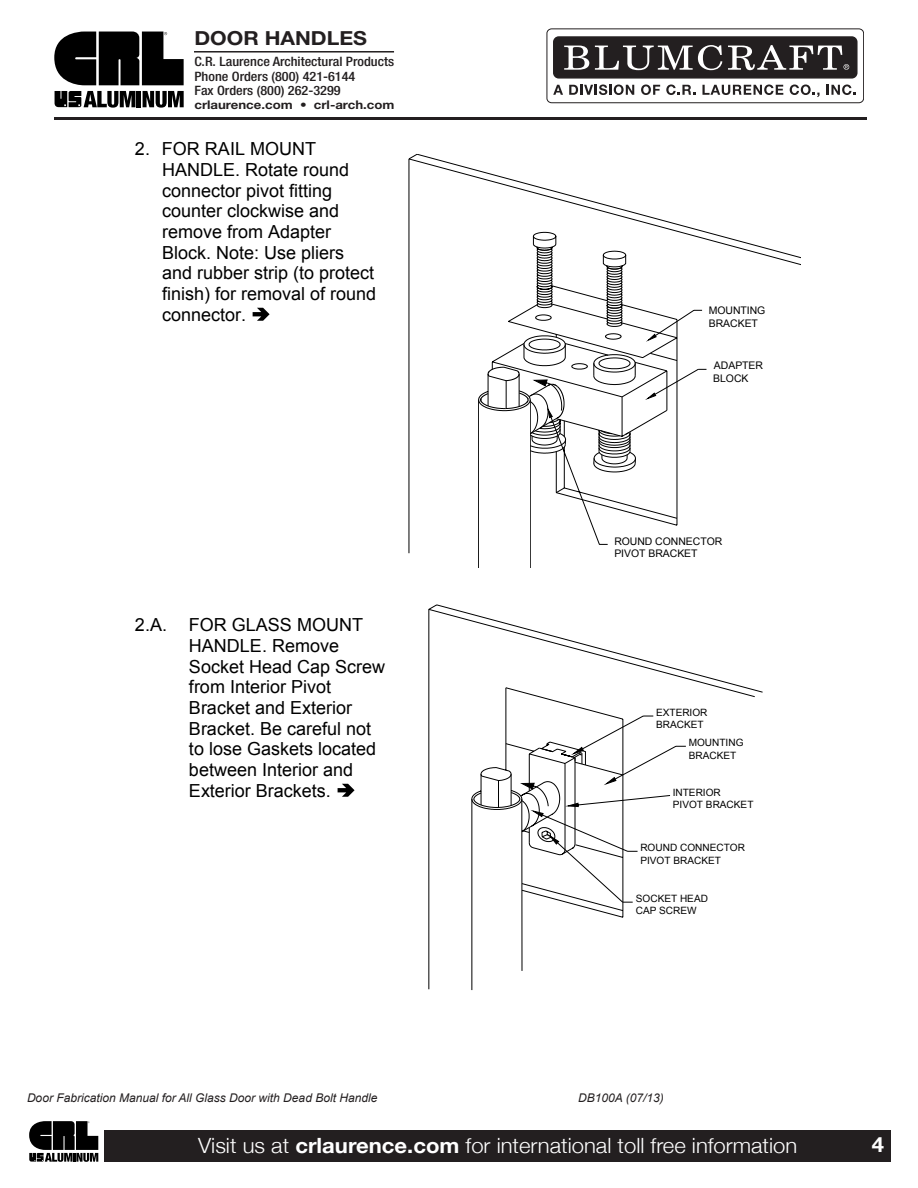
<style>
.page{position:relative;width:918px;height:1188px;background:#fff}
.page>*{position:absolute;margin:0;border:0;box-sizing:border-box;transform-origin:0 0}
.t1{font:300 21px "Helvetica Neue";color:#fff;scale:1.05 1}
.t2{font:700 21px "Helvetica Neue";color:#fff;scale:1.05 1}
.t3{font:700 19.35px "Helvetica Neue";color:#231f20;scale:1.1 1}
.t4{font:18px/20.7px "Arial";color:#000}
.t5{font:500 condensed 12.9px/14.2px "Helvetica Neue";color:#231f20;scale:1.1 1}
.t6{font:italic 12px "Arial";color:#231f20}
.t7{font:700 12px "Helvetica Neue";color:#231f20;scale:1.1 1}
.t8{font:10.5px/12.6px "Arial";letter-spacing:-.005em;color:#000}
.t9{font:10.05px/12.1px "Arial";color:#000}
.s1{font-weight:700}
</style>
<div class="page">
<div style="left:104px;top:1130px;width:787px;height:32px;background:#231f20"></div>
<svg style="left:29px;top:1121px;width:69px;height:41px"></svg>
<hr style="left:137px;top:91px;width:4px;height:16px;background:#000">
<svg style="left:143px;top:91px;width:41px;height:17px"></svg>
<svg style="left:55px;top:91px;width:80px;height:17px"></svg>
<svg style="left:54px;top:32px;width:130px;height:53px"></svg>
<div style="left:547px;top:28px;width:317px;height:75px;border:1px solid #231f20;border-radius:5px"></div>
<svg style="left:553px;top:85px;width:10px;height:10px"></svg>
<svg style="left:569px;top:85px;width:65px;height:10px"></svg>
<svg style="left:641px;top:85px;width:19px;height:10px"></svg>
<svg style="left:666px;top:85px;width:29px;height:10px"></svg>
<svg style="left:702px;top:85px;width:81px;height:10px"></svg>
<svg style="left:790px;top:85px;width:30px;height:12px"></svg>
<svg style="left:827px;top:85px;width:29px;height:10px"></svg>
<div style="left:554px;top:37px;width:303px;height:41px;background:#231f20;border-radius:5px"></div>
<div style="left:553px;top:36px;width:305px;height:43px;border:1px solid #231f20;border-radius:5px"></div>
<svg style="left:564px;top:46px;width:25px;height:24px"></svg>
<svg style="left:595px;top:45px;width:127px;height:25px"></svg>
<svg style="left:728px;top:45px;width:121px;height:25px"></svg>
<hr style="left:194px;top:51px;width:200px;height:2px;background:#231f20">
<hr style="left:54px;top:117px;width:813px;height:3px;background:#231f20">
<svg style="left:253px;top:308px;width:17px;height:13px"></svg>
<hr style="left:479px;top:400px;width:1px;height:167px;background:#000">
<hr style="left:530px;top:400px;width:1px;height:167px;background:#000">
<svg style="left:408px;top:158px;width:123px;height:396px"></svg>
<svg style="left:409px;top:154px;width:392px;height:391px"></svg>
<svg style="left:338px;top:784px;width:17px;height:13px"></svg>
<svg style="left:428px;top:604px;width:335px;height:386px"></svg>
<svg style="left:471px;top:687px;width:216px;height:304px"></svg>
<p class="t3" style="left:194px;top:32px;width:158px">DOOR HANDLES</p>
<p class="t5" style="left:194px;top:56px;width:183px">C.R. Laurence Architectural Products<br>Phone Orders (800) 421-6144<br>Fax Orders (800) 262-3299</p>
<p class="t7" style="left:194px;top:100px;width:183px">crlaurence.com • crl-arch.com</p>
<p class="t4" style="left:162px;top:139px;width:216px;text-indent:-27px">2. FOR RAIL MOUNT<br>HANDLE. Rotate round connector pivot fitting counter clockwise and remove from Adapter<br>Block. Note: Use pliers and rubber strip (to protect finish) for removal of round connector.</p>
<p class="t4" style="left:189px;top:615px;width:198px;text-indent:-54px">2.A. FOR GLASS MOUNT<br>HANDLE. Remove<br>Socket Head Cap Screw from Interior Pivot<br>Bracket and Exterior<br>Bracket. Be careful not to lose Gaskets located between Interior and<br>Exterior Brackets.</p>
<p class="t8" style="left:709px;top:304px;width:58px">MOUNTING<br>BRACKET</p>
<p class="t8" style="left:713px;top:359px;width:51px">ADAPTER<br>BLOCK</p>
<p class="t8" style="left:614px;top:535px;width:110px">ROUND CONNECTOR<br>PIVOT BRACKET</p>
<p class="t9" style="left:656px;top:707px;width:53px">EXTERIOR<br>BRACKET</p>
<p class="t9" style="left:689px;top:737px;width:56px">MOUNTING<br>BRACKET</p>
<p class="t9" style="left:673px;top:786px;width:82px">INTERIOR<br>PIVOT BRACKET</p>
<p class="t9" style="left:640px;top:842px;width:106px">ROUND CONNECTOR<br>PIVOT BRACKET</p>
<p class="t9" style="left:636px;top:893px;width:74px">SOCKET HEAD<br>CAP SCREW</p>
<p class="t6" style="left:27px;top:1091px;width:352px">Door Fabrication Manual for All Glass Door with Dead Bolt Handle</p>
<p class="t6" style="left:578px;top:1091px;width:87px">DB100A (07/13)</p>
<p class="t1" style="left:198px;top:1132px;width:572px">Visit us at <span class="s1">crlaurence.com</span> for international toll free information</p>
<p class="t2" style="left:872px;top:1132px;width:13px">4</p>
</div>
